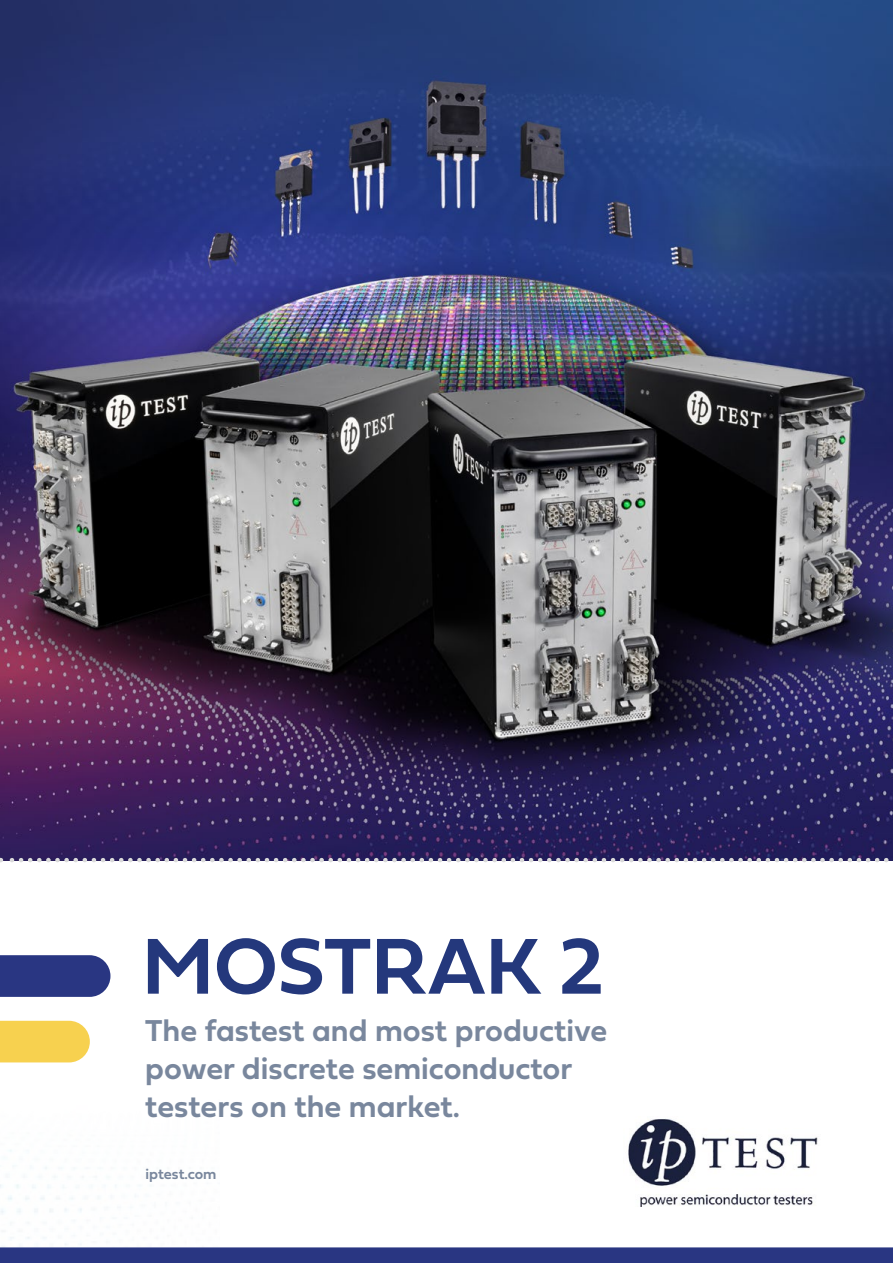
<style>
.page{position:relative;width:893px;height:1263px;background:#fff}
.page>*{position:absolute;margin:0;border:0;box-sizing:border-box;transform-origin:0 0}
.t1{font:82.5px "Fieldwork Geo Demibold";color:#24387c}
.t2{font:31.5px/37.8px "Fieldwork Geo Demibold";color:#79879d}
.t3{font:15px "Fieldwork Geo Demibold";color:#79879d}
</style>
<div class="page">
<img style="left:0;top:0;width:893px;height:858px">
<svg style="left:0;top:858px;width:893px;height:4px"></svg>
<div style="left:0;top:1247px;width:893px;height:16px;background:#293682"></div>
<svg style="left:0;top:955px;width:110px;height:42px;background:#323e87"></svg>
<div style="left:0;top:1021px;width:90px;height:41px;background:#f7d14f"></div>
<img style="left:628px;top:1118px;width:190px;height:89px">
<h1 class="t1" style="left:142px;top:901px;width:463px">MOSTRAK 2</h1>
<p class="t2" style="left:145px;top:1010px;width:464px">The fastest and most productive power discrete semiconductor testers on the market.</p>
<p class="t3" style="left:146px;top:1162px;width:72px">iptest.com</p>
</div>
